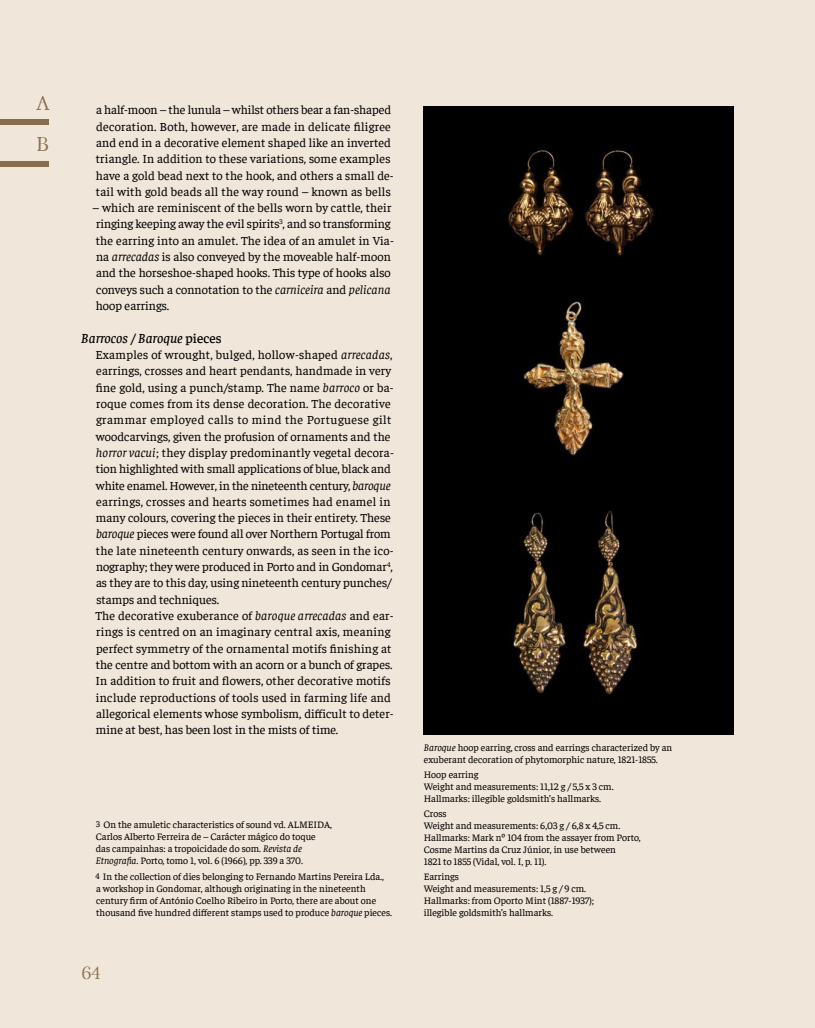
<style>
.page{position:relative;width:815px;height:1028px;background:#f1e6da}
.page>*{position:absolute;margin:0;border:0;box-sizing:border-box;transform-origin:0 0}
.t1{font:20px "Leiko";color:#876d4b}
.t2{font:17.5px "Leiko";color:#876d4b}
.t3{font:italic 500 13.75px "Faustina";color:#000}
.t4{font:12.5px/16.2px "Faustina";letter-spacing:.01em;color:#000}
.t5{font:10px/12px "Faustina";color:#000}
.s1{font-style:italic}
.s2{font-style:normal}
.s3{font-size:8.75px}
</style>
<div class="page">
<div style="left:0;top:120px;width:49px;height:5px;background:#876d4b"></div>
<img style="left:424px;top:106px;width:309px;height:628px">
<div style="left:0;top:161px;width:49px;height:5px;background:#876d4b"></div>
<h1 class="t1" style="left:36px;top:91px;width:14px">A</h1>
<h1 class="t1" style="left:36px;top:132px;width:14px">B</h1>
<p class="t4" style="left:96px;top:101px;width:300px">a half-moon – the lunula – whilst others bear a fan-shaped decoration. Both, however, are made in delicate filigree and end in a decorative element shaped like an inverted triangle. In addition to these variations, some examples have a gold bead next to the hook, and others a small de&shy;tail with gold beads all the way round – known as bells</p>
<p class="t4" style="left:93px;top:199px;width:302px">– which are reminiscent of the bells worn by cattle, their ringing keeping away the evil spirits<sup>3</sup>, and so transforming the earring into an amulet. The idea of an amulet in Via&shy;na <span class="s1">arrecadas</span> is also conveyed by the moveable half-moon and the horseshoe-shaped hooks. This type of hooks also conveys such a connotation to the <span class="s1">carniceira</span> and <span class="s1">pelicana </span>hoop earrings.</p>
<p class="t3" style="left:81px;top:328px;width:142px">Barrocos <span class="s2">/</span> Baroque <span class="s2">pieces</span></p>
<p class="t4" style="left:95px;top:346px;width:300px">Examples of wrought, bulged, hollow-shaped <span class="s1">arrecadas</span>, earrings, crosses and heart pendants, handmade in very fine gold, using a punch/stamp. The name <span class="s1">barroco</span> or ba&shy;roque comes from its dense decoration. The decorative grammar employed calls to mind the Portuguese gilt woodcarvings, given the profusion of ornaments and the <span class="s1">horror vacui</span>; they display predominantly vegetal decora&shy;tion highlighted with small applications of blue, black and white enamel. However, in the nineteenth century, <span class="s1">baroque </span>earrings, crosses and hearts sometimes had enamel in many colours, covering the pieces in their entirety. These <span class="s1">baroque</span> pieces were found all over Northern Portugal from the late nineteenth century onwards, as seen in the ico&shy;nography; they were produced in Porto and in Gondomar<sup>4</sup>, as they are to this day, using nineteenth century punches/ stamps and techniques.<br>The decorative exuberance of <span class="s1">baroque arrecadas</span> and ear&shy;rings is centred on an imaginary central axis, meaning perfect symmetry of the ornamental motifs finishing at the centre and bottom with an acorn or a bunch of grapes.<br>In addition to fruit and flowers, other decorative motifs include reproductions of tools used in farming life and allegorical elements whose symbolism, difficult to deter&shy;mine at best, has been lost in the mists of time.</p>
<p class="t5" style="left:96px;top:818px;width:238px"><span class="s3">3</span> On the amuletic characteristics of sound vd. ALMEIDA, Carlos Alberto Ferreira de – Carácter mágico do toque das campainhas: a tropoicidade do som. <span class="s1">Revista de Etnografia</span>. Porto, tomo 1, vol. 6 (1966), pp. 339 a 370.</p>
<p class="t5" style="left:95px;top:869px;width:298px"><span class="s3">4</span> In the collection of dies belonging to Fernando Martins Pereira Lda.,<br>a workshop in Gondomar, although originating in the nineteenth century firm of António Coelho Ribeiro in Porto, there are about one thousand five hundred different stamps used to produce <span class="s1">baroque</span> pieces.</p>
<h2 class="t2" style="left:81px;top:962px;width:21px">64</h2>
<p class="t5" style="left:424px;top:740px;width:250px"><span class="s1">Baroque</span> hoop earring, cross and earrings characterized by an exuberant decoration of phytomorphic nature, 1821-1855.</p>
<p class="t5" style="left:424px;top:767px;width:191px">Hoop earring<br>Weight and measurements: 11,12 g / 5,5 x 3 cm.<br>Hallmarks: illegible goldsmith’s hallmarks.</p>
<p class="t5" style="left:424px;top:806px;width:218px">Cross<br>Weight and measurements: 6,03 g / 6,8 x 4,5 cm.<br>Hallmarks: Mark nº 104 from the assayer from Porto, Cosme Martins da Cruz Júnior, in use between<br>1821 to 1855 (Vidal, vol. I, p. 11).</p>
<p class="t5" style="left:424px;top:869px;width:172px">Earrings<br>Weight and measurements: 1,5 g / 9 cm.<br>Hallmarks: from Oporto Mint (1887-1937); illegible goldsmith’s hallmarks.</p>
</div>
